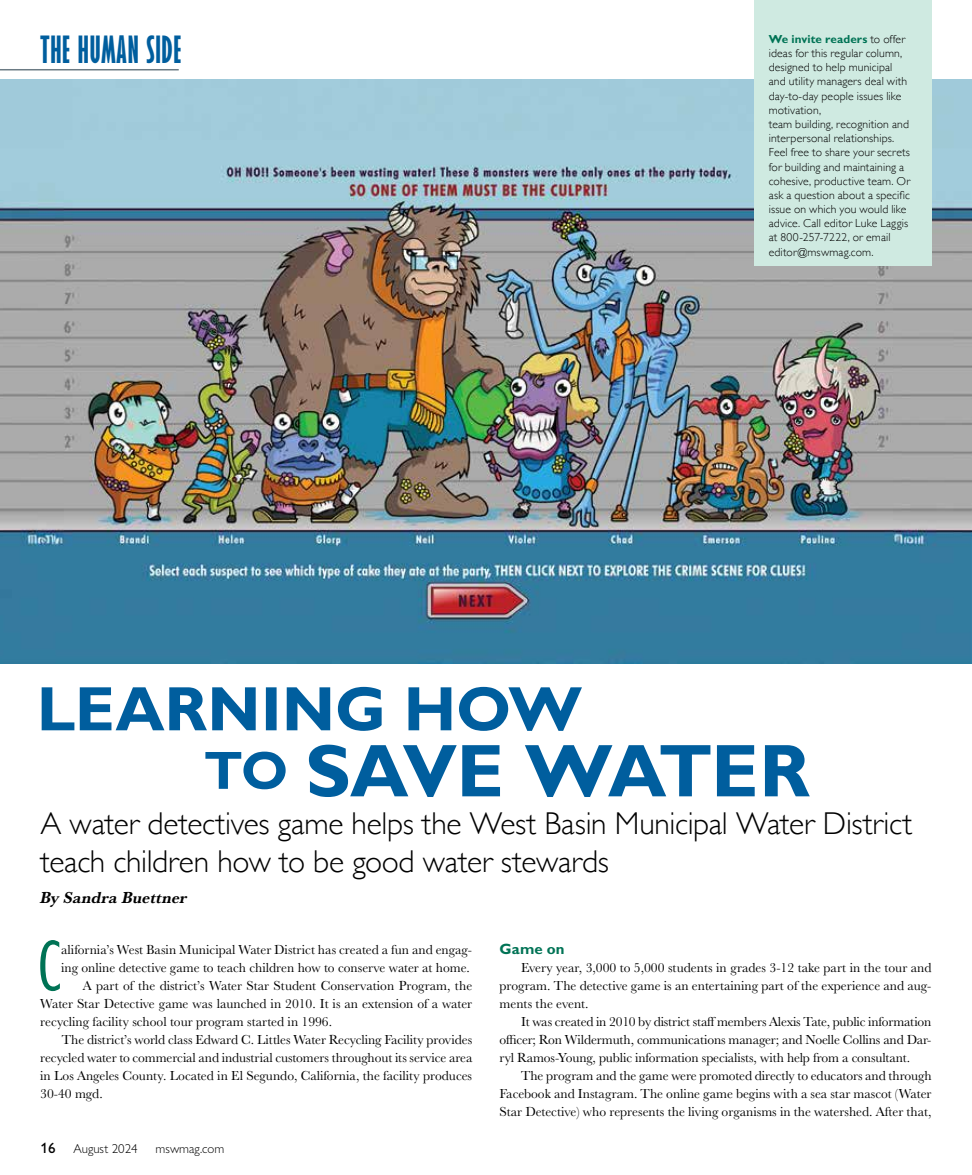
<style>
.page{position:relative;width:972px;height:1175px;background:#fff}
.page>*{position:absolute;margin:0;border:0;box-sizing:border-box;transform-origin:0 0}
.t1{font:700 75px "Gill Sans";letter-spacing:-.02em;color:#005e9e}
.t2{font:condensed 74.4px "Gill Sans Nova";color:#007355}
.t3{font:700 63px "Gill Sans";color:#005e9e}
.t4{font:700 34.5px "Gill Sans Nova Extra Cond";letter-spacing:.02em;color:#005e9e}
.t5{font:300 31.5px/37.5px "Gill Sans";letter-spacing:-.01em;color:#000}
.t6{font:italic 700 16.5px "Baskerville URW";letter-spacing:.005em;color:#000}
.t7{font:700 15px "Gill Sans";letter-spacing:.01em;color:#007355}
.t8{font:500 15px "Gill Sans Nova";color:#000}
.t9{font:13.5px/18px "Baskerville URW";color:#000;text-align:justify}
.t10{font:300 12.9px "Gill Sans Nova";color:#000}
.t11{font:300 11.7px/14.2px "Gill Sans";letter-spacing:.01em;color:#000}
.s1{font-weight:700;color:#007355}
.s2{font-size:54px}
</style>
<div class="page">
<hr style="left:0;top:69px;width:179px;height:1px;background:#6b7b84">
<img style="left:0;top:80px;width:972px;height:583px">
<div style="left:754px;top:0;width:178px;height:223px;background:#cfeae1"></div>
<div style="left:754px;top:18px;width:178px;height:248px;background:#cfeae1"></div>
<h3 class="t4" style="left:40px;top:29px;width:142px">THE HUMAN SIDE</h3>
<p class="t11" style="left:769px;top:31px;width:143px"><span class="s1">We invite readers</span> to offer ideas for this regular column, designed to help municipal and utility managers deal with day-to-day people issues like motivation,<br>team building, recognition and interpersonal relationships.<br>Feel free to share your secrets for building and maintaining a cohesive, productive team. Or ask a question about a specific issue on which you would like advice. Call editor Luke Laggis at 800-257-7222, or email editor@mswmag.com.</p>
<h3 class="t3" style="left:37px;top:671px;width:547px">LEARNING HOW</h3>
<h1 class="t1" style="left:204px;top:726px;width:608px"><span class="s2">TO</span> SAVE WATER</h1>
<h3 class="t5" style="left:40px;top:803px;width:873px">A water detectives game helps the West Basin Municipal Water District teach children how to be good water stewards</h3>
<p class="t6" style="left:40px;top:886px;width:148px">By Sandra Buettner</p>
<h2 class="t2" style="left:38px;top:918px;width:25px">C</h2>
<p class="t9" style="left:61px;top:940px;width:413px">alifornia’s West Basin Municipal Water District has created a fun and engag-</p>
<p class="t7" style="left:500px;top:940px;width:67px">Game on</p>
<p class="t9" style="left:500px;top:958px;width:434px;text-indent:22px">Every year, 3,000 to 5,000 students in grades 3-12 take part in the tour and program. The detective game is an entertaining part of the experience and aug&shy;ments the event.</p>
<p class="t9" style="left:500px;top:1012px;width:433px;text-indent:22px">It was created in 2010 by district staff members Alexis Tate, public information officer; Ron Wildermuth, communications manager; and Noelle Collins and Dar&shy;ryl Ramos-Young, public information specialists, with help from a consultant.</p>
<p class="t9" style="left:500px;top:1066px;width:434px;text-indent:22px">The program and the game were promoted directly to educators and through Facebook and Instagram. The online game begins with a sea star mascot (Water Star Detective) who represents the living organisms in the watershed. After that,</p>
<p class="t9" style="left:61px;top:958px;width:410px">ing online detective game to teach children how to conserve water at home.</p>
<p class="t9" style="left:83px;top:976px;width:391px">A part of the district’s Water Star Student Conservation Program, the</p>
<p class="t9" style="left:40px;top:994px;width:433px">Water Star Detective game was launched in 2010. It is an extension of a water</p>
<p class="t9" style="left:40px;top:1012px;width:293px">recycling facility school tour program started in 1996.</p>
<p class="t9" style="left:62px;top:1030px;width:412px">The district’s world class Edward C. Littles Water Recycling Facility provides</p>
<p class="t9" style="left:40px;top:1048px;width:434px">recycled water to commercial and industrial customers throughout its service area</p>
<p class="t9" style="left:40px;top:1066px;width:433px">in Los Angeles County. Located in El Segundo, California, the facility produces</p>
<p class="t9" style="left:40px;top:1084px;width:64px">30-40 mgd.</p>
<p class="t8" style="left:40px;top:1139px;width:16px">16</p>
<p class="t10" style="left:73px;top:1141px;width:66px">August 2024</p>
<p class="t10" style="left:156px;top:1141px;width:70px">mswmag.com</p>
</div>
